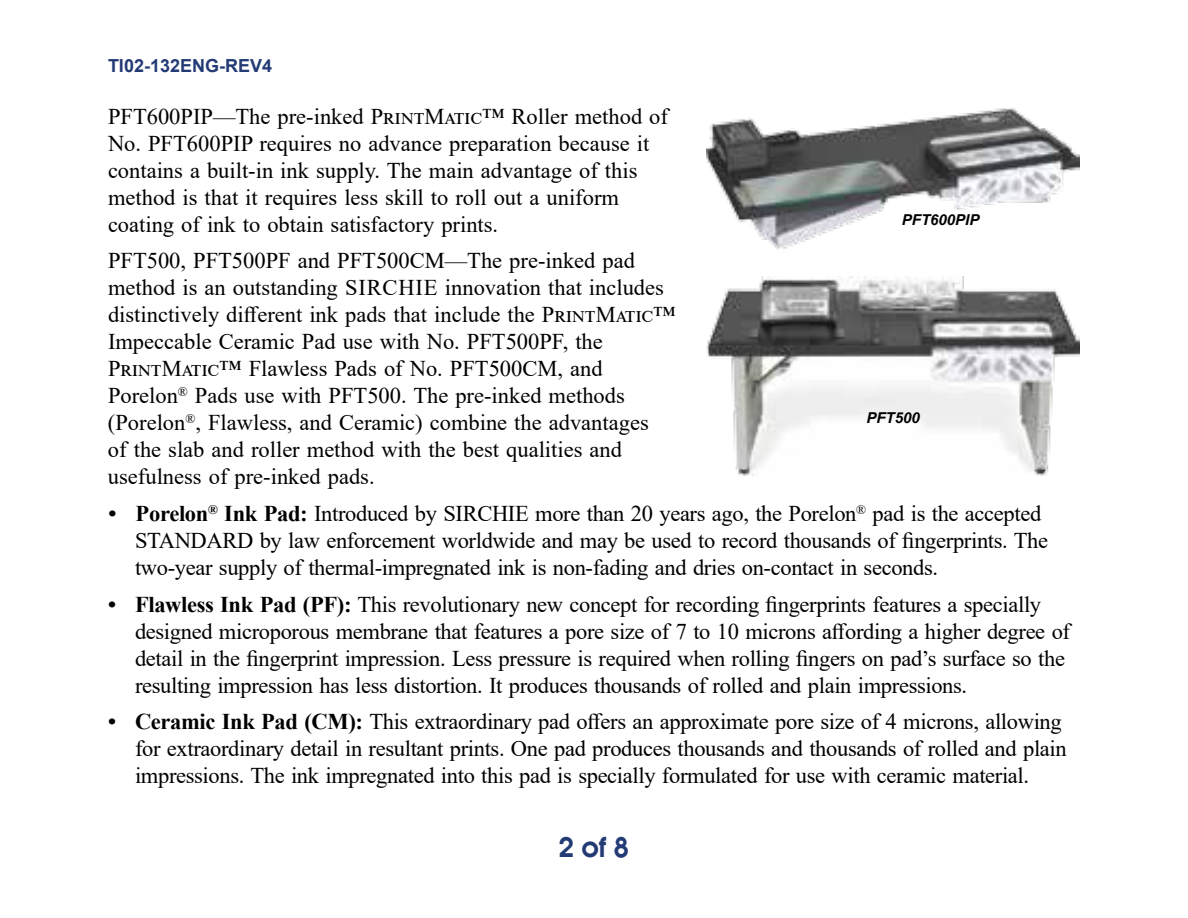
<style>
.page{position:relative;width:1188px;height:918px;background:#fff}
.page>*{position:absolute;margin:0;border:0;box-sizing:border-box;transform-origin:0 0}
.t1{font:700 27px "Avalon";color:#233b75}
.t2{font:22.5px/27px "Times New Roman";letter-spacing:-.015em;color:#000}
.t3{font:700 18px "Arial";color:#233b75}
.t4{font:italic 700 15px "Arial";color:#000}
.s1{font-weight:700}
</style>
<div class="page">
<img style="left:706px;top:108px;width:374px;height:142px">
<img style="left:706px;top:277px;width:374px;height:199px">
<p class="t3" style="left:108px;top:53px;width:166px">TI02-132ENG-REV4</p>
<p class="t2" style="left:108px;top:102px;width:562px">PFT600PIP—The pre-inked PrintMatic™ Roller method of No. PFT600PIP requires no advance preparation because it contains a built-in ink supply. The main advantage of this method is that it requires less skill to roll out a uniform coating of ink to obtain satisfactory prints.</p>
<p class="t2" style="left:108px;top:247px;width:569px">PFT500, PFT500PF and PFT500CM—The pre-inked pad method is an outstanding SIRCHIE innovation that includes distinctively different ink pads that include the PrintMatic™ Impeccable Ceramic Pad use with No. PFT500PF, the PrintMatic™ Flawless Pads of No. PFT500CM, and Porelon<sup>®</sup> Pads use with PFT500. The pre-inked methods (Porelon<sup>®</sup>, Flawless, and Ceramic) combine the advantages<br>of the slab and roller method with the best qualities and usefulness of pre-inked pads.</p>
<p class="t2" style="left:135px;top:499px;width:915px;text-indent:-27px"><span class="s1">• Porelon</span><sup>®</sup> <span class="s1">Ink Pad:</span> Introduced by SIRCHIE more than 20 years ago, the Porelon<sup>®</sup> pad is the accepted<br>STANDARD by law enforcement worldwide and may be used to record thousands of fingerprints. The two-year supply of thermal-impregnated ink is non-fading and dries on-contact in seconds.</p>
<p class="t2" style="left:135px;top:590px;width:937px;text-indent:-27px"><span class="s1">• Flawless Ink Pad (PF):</span> This revolutionary new concept for recording fingerprints features a specially designed microporous membrane that features a pore size of 7 to 10 microns affording a higher degree of detail in the fingerprint impression. Less pressure is required when rolling fingers on pad’s surface so the resulting impression has less distortion. It produces thousands of rolled and plain impressions.</p>
<p class="t2" style="left:135px;top:708px;width:933px;text-indent:-27px"><span class="s1">• Ceramic Ink Pad (CM):</span> This extraordinary pad offers an approximate pore size of 4 microns, allowing for extraordinary detail in resultant prints. One pad produces thousands and thousands of rolled and plain impressions. The ink impregnated into this pad is specially formulated for use with ceramic material.</p>
<p class="t4" style="left:902px;top:210px;width:79px">PFT600PIP</p>
<p class="t4" style="left:866px;top:407px;width:55px">PFT500</p>
<p class="t1" style="left:559px;top:829px;width:72px">2 of 8</p>
</div>
